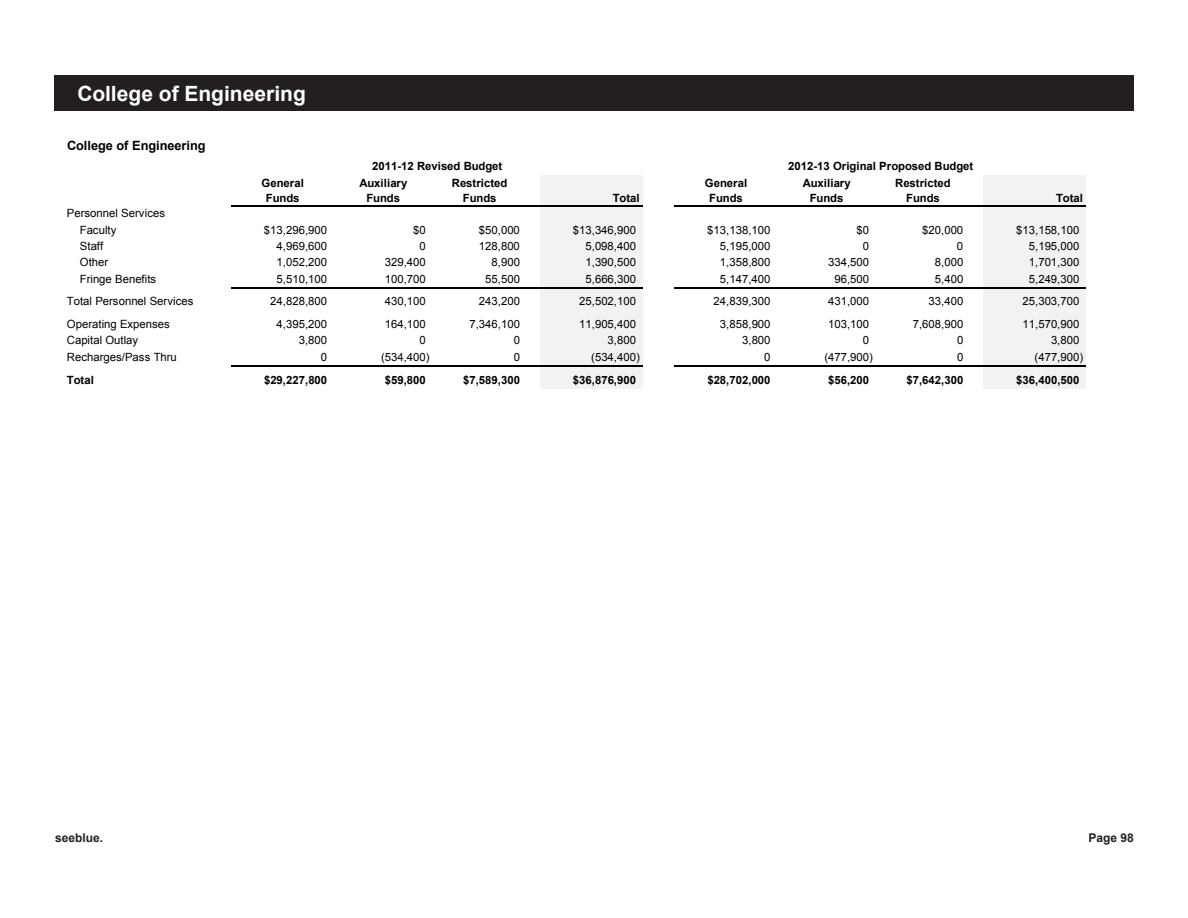
<style>
.page{position:relative;width:1188px;height:918px;background:#fff}
.page>*{position:absolute;margin:0;border:0;box-sizing:border-box;transform-origin:0 0}
.Headline{font:700 21px "Arial";color:#fff}
.t1{font:700 12.75px "Arial";letter-spacing:-.005em;color:#000}
.t2{font:700 12px "Arial";color:#231f20}
.t3{font:11.4px/16.4px "Arial";color:#000}
.t4{font:700 11.4px "Arial";color:#000}
</style>
<div class="page">
<div style="left:54px;top:75px;width:1080px;height:36px;background:#231f20"></div>
<div style="left:540px;top:175px;width:102px;height:214px;background:#f2f2f2"></div>
<div style="left:983px;top:175px;width:103px;height:214px;background:#f2f2f2"></div>
<hr style="left:231px;top:205px;width:411px;height:2px;background:#000">
<hr style="left:231px;top:287px;width:411px;height:2px;background:#000">
<hr style="left:231px;top:365px;width:411px;height:2px;background:#000">
<hr style="left:674px;top:205px;width:412px;height:2px;background:#000">
<hr style="left:674px;top:287px;width:412px;height:2px;background:#000">
<hr style="left:674px;top:365px;width:412px;height:2px;background:#000">
<p class="Headline" style="left:77px;top:79px;width:230px">College of Engineering</p>
<p class="t1" style="left:67px;top:137px;width:140px">College of Engineering</p>
<p class="t4" style="left:262px;top:175px;width:44px">General</p>
<p class="t4" style="left:359px;top:175px;width:50px">Auxiliary</p>
<p class="t4" style="left:452px;top:175px;width:57px">Restricted</p>
<p class="t4" style="left:705px;top:175px;width:44px">General</p>
<p class="t4" style="left:803px;top:175px;width:50px">Auxiliary</p>
<p class="t4" style="left:895px;top:175px;width:57px">Restricted</p>
<p class="t4" style="left:266px;top:191px;width:35px">Funds</p>
<p class="t4" style="left:366px;top:191px;width:35px">Funds</p>
<p class="t4" style="left:463px;top:191px;width:35px">Funds</p>
<p class="t4" style="left:613px;top:191px;width:28px">Total</p>
<p class="t4" style="left:709px;top:191px;width:35px">Funds</p>
<p class="t4" style="left:810px;top:191px;width:35px">Funds</p>
<p class="t4" style="left:906px;top:191px;width:35px">Funds</p>
<p class="t4" style="left:1056px;top:191px;width:28px">Total</p>
<p class="t3" style="left:80px;top:205px;width:87px;text-indent:-13px">Personnel Services<br>Faculty</p>
<p class="t4" style="left:372px;top:159px;width:132px">2011-12 Revised Budget</p>
<p class="t4" style="left:788px;top:159px;width:187px">2012-13 Original Proposed Budget</p>
<p class="t3" style="left:264px;top:222px;width:65px">$13,296,900</p>
<p class="t3" style="left:413px;top:222px;width:14px">$0</p>
<p class="t3" style="left:479px;top:222px;width:43px">$50,000</p>
<p class="t3" style="left:573px;top:222px;width:65px">$13,346,900</p>
<p class="t3" style="left:707px;top:222px;width:65px">$13,138,100</p>
<p class="t3" style="left:857px;top:222px;width:14px">$0</p>
<p class="t3" style="left:922px;top:222px;width:43px">$20,000</p>
<p class="t3" style="left:1016px;top:222px;width:65px">$13,158,100</p>
<p class="t3" style="left:80px;top:238px;width:25px">Staff</p>
<p class="t3" style="left:277px;top:238px;width:52px">4,969,600</p>
<p class="t3" style="left:420px;top:238px;width:8px">0</p>
<p class="t3" style="left:479px;top:238px;width:43px">128,800</p>
<p class="t3" style="left:585px;top:238px;width:52px">5,098,400</p>
<p class="t3" style="left:720px;top:238px;width:52px">5,195,000</p>
<p class="t3" style="left:863px;top:238px;width:8px">0</p>
<p class="t3" style="left:957px;top:238px;width:8px">0</p>
<p class="t3" style="left:1029px;top:238px;width:52px">5,195,000</p>
<p class="t3" style="left:80px;top:254px;width:30px">Other</p>
<p class="t3" style="left:277px;top:254px;width:52px">1,052,200</p>
<p class="t3" style="left:385px;top:254px;width:43px">329,400</p>
<p class="t3" style="left:492px;top:254px;width:30px">8,900</p>
<p class="t3" style="left:585px;top:254px;width:52px">1,390,500</p>
<p class="t3" style="left:720px;top:254px;width:52px">1,358,800</p>
<p class="t3" style="left:828px;top:254px;width:43px">334,500</p>
<p class="t3" style="left:935px;top:254px;width:30px">8,000</p>
<p class="t3" style="left:1029px;top:254px;width:52px">1,701,300</p>
<p class="t3" style="left:80px;top:271px;width:78px">Fringe Benefits</p>
<p class="t3" style="left:277px;top:271px;width:52px">5,510,100</p>
<p class="t3" style="left:385px;top:271px;width:43px">100,700</p>
<p class="t3" style="left:485px;top:271px;width:36px">55,500</p>
<p class="t3" style="left:586px;top:271px;width:52px">5,666,300</p>
<p class="t3" style="left:720px;top:271px;width:52px">5,147,400</p>
<p class="t3" style="left:834px;top:271px;width:36px">96,500</p>
<p class="t3" style="left:935px;top:271px;width:30px">5,400</p>
<p class="t3" style="left:1029px;top:271px;width:52px">5,249,300</p>
<p class="t3" style="left:67px;top:293px;width:128px">Total Personnel Services</p>
<p class="t3" style="left:270px;top:293px;width:58px">24,828,800</p>
<p class="t3" style="left:385px;top:293px;width:43px">430,100</p>
<p class="t3" style="left:479px;top:293px;width:43px">243,200</p>
<p class="t3" style="left:579px;top:293px;width:58px">25,502,100</p>
<p class="t3" style="left:714px;top:293px;width:58px">24,839,300</p>
<p class="t3" style="left:828px;top:293px;width:43px">431,000</p>
<p class="t3" style="left:929px;top:293px;width:36px">33,400</p>
<p class="t3" style="left:1023px;top:293px;width:58px">25,303,700</p>
<p class="t3" style="left:67px;top:316px;width:104px">Operating Expenses</p>
<p class="t3" style="left:277px;top:316px;width:52px">4,395,200</p>
<p class="t3" style="left:385px;top:316px;width:43px">164,100</p>
<p class="t3" style="left:469px;top:316px;width:52px">7,346,100</p>
<p class="t3" style="left:579px;top:316px;width:58px">11,905,400</p>
<p class="t3" style="left:720px;top:316px;width:52px">3,858,900</p>
<p class="t3" style="left:828px;top:316px;width:43px">103,100</p>
<p class="t3" style="left:913px;top:316px;width:52px">7,608,900</p>
<p class="t3" style="left:1023px;top:316px;width:58px">11,570,900</p>
<p class="t3" style="left:67px;top:332px;width:73px">Capital Outlay</p>
<p class="t3" style="left:299px;top:332px;width:30px">3,800</p>
<p class="t3" style="left:420px;top:332px;width:8px">0</p>
<p class="t3" style="left:514px;top:332px;width:8px">0</p>
<p class="t3" style="left:608px;top:332px;width:30px">3,800</p>
<p class="t3" style="left:742px;top:332px;width:30px">3,800</p>
<p class="t3" style="left:863px;top:332px;width:8px">0</p>
<p class="t3" style="left:957px;top:332px;width:8px">0</p>
<p class="t3" style="left:1051px;top:332px;width:30px">3,800</p>
<p class="t3" style="left:67px;top:349px;width:111px">Recharges/Pass Thru</p>
<p class="t3" style="left:321px;top:349px;width:8px">0</p>
<p class="t3" style="left:381px;top:349px;width:50px">(534,400)</p>
<p class="t3" style="left:514px;top:349px;width:8px">0</p>
<p class="t3" style="left:591px;top:349px;width:50px">(534,400)</p>
<p class="t3" style="left:764px;top:349px;width:8px">0</p>
<p class="t3" style="left:824px;top:349px;width:50px">(477,900)</p>
<p class="t3" style="left:957px;top:349px;width:8px">0</p>
<p class="t3" style="left:1035px;top:349px;width:50px">(477,900)</p>
<p class="t4" style="left:67px;top:372px;width:28px">Total</p>
<p class="t4" style="left:264px;top:372px;width:65px">$29,227,800</p>
<p class="t4" style="left:385px;top:372px;width:43px">$59,800</p>
<p class="t4" style="left:463px;top:372px;width:58px">$7,589,300</p>
<p class="t4" style="left:573px;top:372px;width:65px">$36,876,900</p>
<p class="t4" style="left:707px;top:372px;width:65px">$28,702,000</p>
<p class="t4" style="left:828px;top:372px;width:43px">$56,200</p>
<p class="t4" style="left:906px;top:372px;width:58px">$7,642,300</p>
<p class="t4" style="left:1016px;top:372px;width:65px">$36,400,500</p>
<p class="t2" style="left:55px;top:830px;width:50px">seeblue.</p>
<p class="t2" style="left:1089px;top:830px;width:47px">Page 98</p>
</div>
